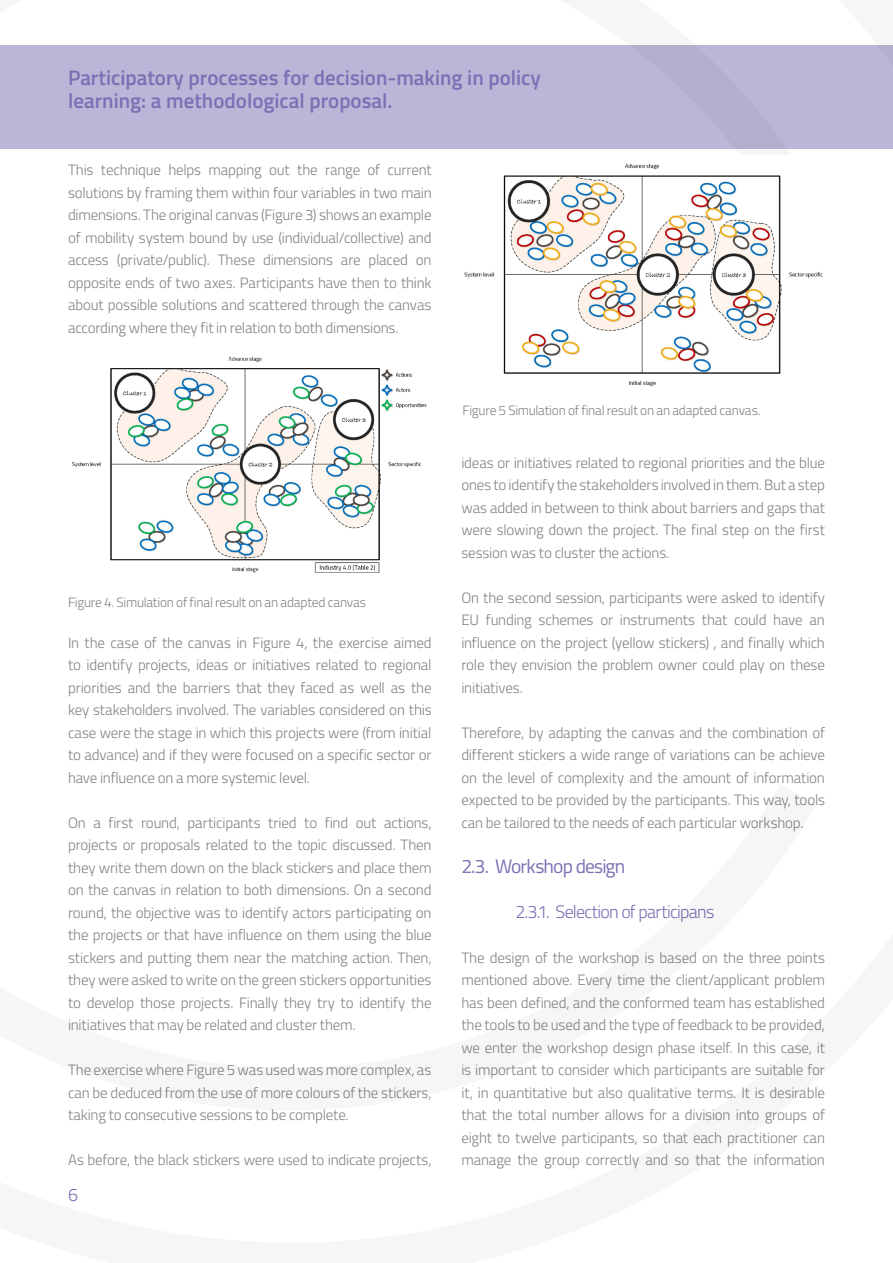
<style>
.page{position:relative;width:893px;height:1263px;background:#fff}
.page>*{position:absolute;margin:0;border:0;box-sizing:border-box;transform-origin:0 0}
.t1{font:600 21px/22.5px "Titillium";color:#7b70b3}
.t2{font:19.5px "Titillium";letter-spacing:-.045em;color:#7b70b3}
.t3{font:300 18px "Titillium";letter-spacing:-.035em;color:#7b70b3}
.t4{font:300 15px/22.5px "Titillium";letter-spacing:-.015em;color:#808285;text-align:justify}
.t5{font:300 13.5px "Titillium";letter-spacing:-.02em;color:#808285}
</style>
<div class="page">
<div style="left:816px;top:45px;width:77px;height:104px;background:#bbb6d8"></div>
<svg style="left:0;top:45px;width:816px;height:528px"></svg>
<img style="left:462px;top:155px;width:361px;height:243px">
<h1 class="t1" style="left:68px;top:65px;width:474px">Participatory processes for decision-making in policy learning: a methodological proposal.</h1>
<p class="t4" style="left:68px;top:158px;width:365px">This technique helps mapping out the range of current solutions by framing them within four variables in two main dimensions. The original canvas (Figure 3) shows an example of mobility system bound by use (individual/collective) and access (private/public). These dimensions are placed on opposite ends of two axes. Participants have then to think about possible solutions and scattered through the canvas according where they fit in relation to both dimensions.</p>
<p class="t5" style="left:68px;top:592px;width:300px">Figure 4. Simulation of final result on an adapted canvas</p>
<p class="t4" style="left:68px;top:630px;width:365px">In the case of the canvas in Figure 4, the exercise aimed to identify projects, ideas or initiatives related to regional priorities and the barriers that they faced as well as the key stakeholders involved. The variables considered on this case were the stage in which this projects were (from initial to advance) and if they were focused on a specific sector or have influence on a more systemic level.</p>
<p class="t4" style="left:68px;top:810px;width:365px">On a first round, participants tried to find out actions, projects or proposals related to the topic discussed. Then they write them down on the black stickers and place them on the canvas in relation to both dimensions. On a second round, the objective was to identify actors participating on the projects or that have influence on them using the blue stickers and putting them near the matching action. Then, they were asked to write on the green stickers opportunities to develop those projects. Finally they try to identify the initiatives that may be related and cluster them.</p>
<p class="t4" style="left:68px;top:1058px;width:365px">The exercise where Figure 5 was used was more complex, as can be deduced from the use of more colours of the stickers, taking to consecutive sessions to be complete.</p>
<p class="t4" style="left:68px;top:1148px;width:365px">As before, the black stickers were used to indicate projects,</p>
<p class="t3" style="left:68px;top:1181px;width:12px">6</p>
<p class="t5" style="left:462px;top:401px;width:300px">Figure 5 Simulation of final result on an adapted canvas.</p>
<p class="t4" style="left:461px;top:450px;width:365px">ideas or initiatives related to regional priorities and the blue ones to identify the stakeholders involved in them. But a step was added in between to think about barriers and gaps that were slowing down the project. The final step on the first session was to cluster the actions.</p>
<p class="t4" style="left:461px;top:585px;width:365px">On the second session, participants were asked to identify EU funding schemes or instruments that could have an influence on the project (yellow stickers) , and finally which role they envision the problem owner could play on these initiatives.</p>
<p class="t4" style="left:461px;top:720px;width:365px">Therefore, by adapting the canvas and the combination of different stickers a wide range of variations can be achieve on the level of complexity and the amount of information expected to be provided by the participants. This way, tools can be tailored to the needs of each particular workshop.</p>
<p class="t2" style="left:461px;top:851px;width:166px">2.3. Workshop design</p>
<p class="t3" style="left:515px;top:898px;width:201px">2.3.1. Selection of participans</p>
<p class="t4" style="left:461px;top:945px;width:365px">The design of the workshop is based on the three points mentioned above. Every time the client/applicant problem has been defined, and the conformed team has established the tools to be used and the type of feedback to be provided, we enter the workshop design phase itself. In this case, it is important to consider which participants are suitable for it, in quantitative but also qualitative terms. It is desirable that the total number allows for a division into groups of eight to twelve participants, so that each practitioner can manage the group correctly and so that the information</p>
</div>
